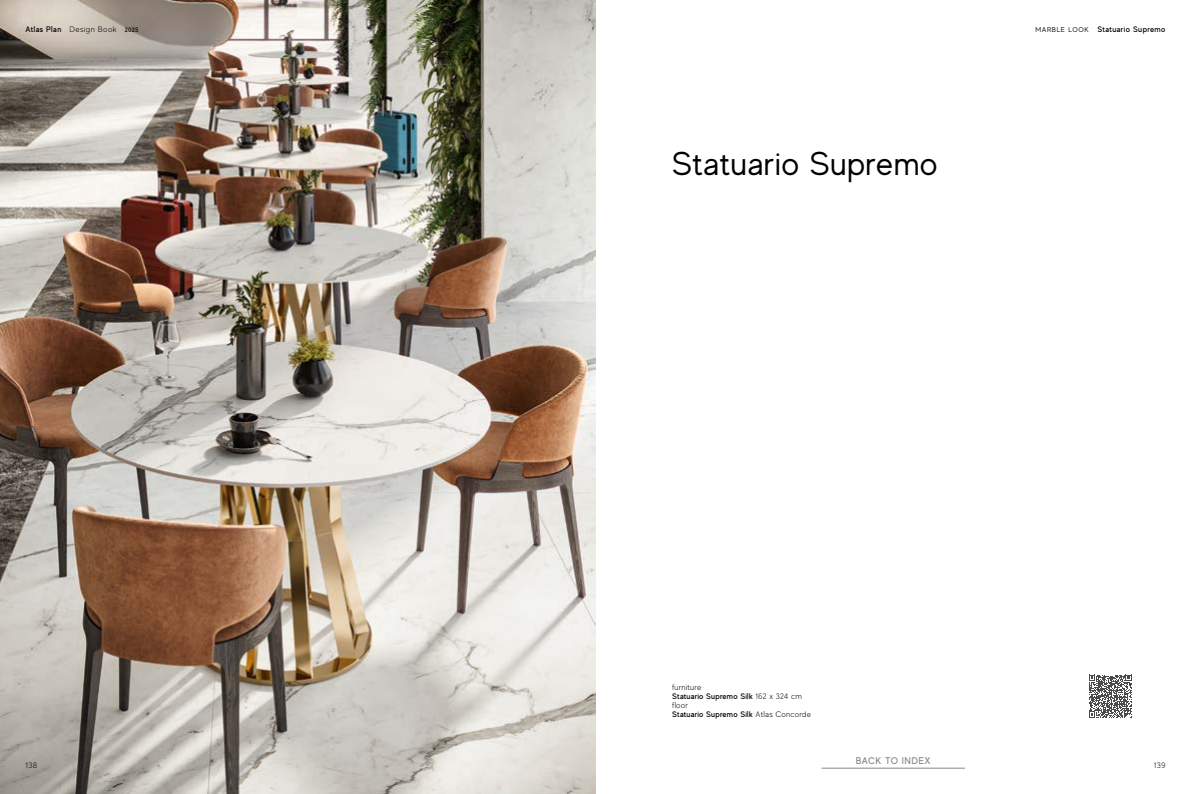
<style>
.page{position:relative;width:1191px;height:794px;background:#fff}
.page>*{position:absolute;margin:0;border:0;box-sizing:border-box;transform-origin:0 0}
.t1{font:33px "MADE Evolve Sans";letter-spacing:.02em;color:#000}
.t2{font:500 9.7px "MADE Evolve Sans";letter-spacing:.05em;color:#878787}
.t3{font:500 8px/9px "MADE Evolve Sans";letter-spacing:.03em;color:#000}
.t4{font:300 8px "MADE Evolve Sans";letter-spacing:.04em;color:#000}
.s1{font-weight:500}
.s2{font-weight:500;font-size:6.5px}
.s3{font-weight:400;font-size:7px}
.s4{font-weight:300}
</style>
<div class="page">
<img style="left:0;top:0;width:595px;height:794px">
<svg style="left:1089px;top:675px;width:42px;height:42px"></svg>
<hr style="left:821px;top:768px;width:143px;height:1px;background:#878787">
<p class="t4" style="left:26px;top:24px;width:114px"><span class="s1">Atlas Plan</span> Design Book <span class="s2">2025</span></p>
<h1 class="t1" style="left:672px;top:143px;width:267px">Statuario Supremo</h1>
<p class="t3" style="left:1035px;top:24px;width:132px"><span class="s3">MARBLE LOOK</span> Statuario Supremo</p>
<p class="t3" style="left:672px;top:683px;width:140px"><span class="s4">furniture<br></span>Statuario Supremo Silk <span class="s4">162 x 324 cm floor<br></span>Statuario Supremo Silk <span class="s4">Atlas Concorde</span></p>
<p class="t2" style="left:856px;top:754px;width:76px">BACK TO INDEX</p>
<p class="t4" style="left:26px;top:760px;width:13px">138</p>
<p class="t4" style="left:1153px;top:760px;width:13px">139</p>
</div>
